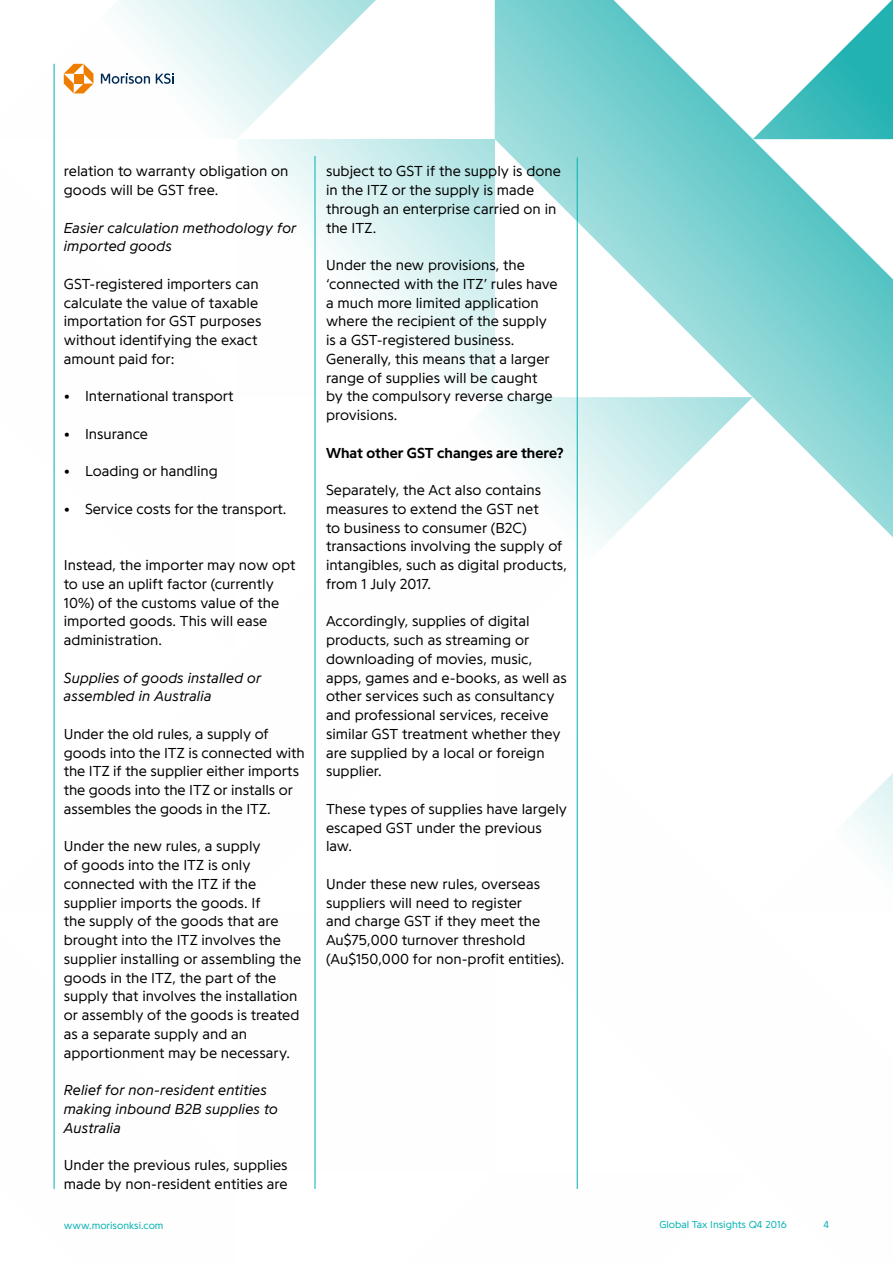
<style>
.page{position:relative;width:893px;height:1263px;background:#fff}
.page>*{position:absolute;margin:0;border:0;box-sizing:border-box;transform-origin:0 0}
.t1{font:300 15px/18.8px "Programme";color:#000}
.t2{font:italic 300 15px/18.8px "Programme";color:#000}
.t3{font:700 15px "Programme";letter-spacing:.005em;color:#000}
.t4{font:300 10.5px "Programme";color:#00b1b3}
</style>
<div class="page">
<svg style="left:53px;top:0;width:323px;height:139px"></svg>
<svg style="left:53px;top:148px;width:1px;height:507px"></svg>
<svg style="left:495px;top:0;width:398px;height:550px"></svg>
<svg style="left:753px;top:0;width:140px;height:139px"></svg>
<svg style="left:576px;top:655px;width:317px;height:534px"></svg>
<svg style="left:237px;top:139px;width:258px;height:258px"></svg>
<svg style="left:64px;top:64px;width:29px;height:29px"></svg>
<svg style="left:101px;top:73px;width:73px;height:11px"></svg>
<hr style="left:54px;top:64px;width:1px;height:1125px;background:#00b1b3">
<hr style="left:577px;top:158px;width:1px;height:1031px;background:#00b1b3">
<hr style="left:315px;top:156px;width:1px;height:1033px;background:#00b1b3">
<p class="t1" style="left:64px;top:161px;width:226px">relation to warranty obligation on goods will be GST free.</p>
<p class="t2" style="left:64px;top:218px;width:234px">Easier calculation methodology for imported goods</p>
<p class="t1" style="left:64px;top:274px;width:199px">GST-registered importers can calculate the value of taxable importation for GST purposes without identifying the exact amount paid for:</p>
<p class="t1" style="left:64px;top:386px;width:171px">• International transport</p>
<p class="t1" style="left:64px;top:424px;width:86px">• Insurance</p>
<p class="t1" style="left:64px;top:461px;width:156px">• Loading or handling</p>
<p class="t1" style="left:64px;top:499px;width:224px">• Service costs for the transport.</p>
<p class="t1" style="left:64px;top:555px;width:233px">Instead, the importer may now opt to use an uplift factor (currently<br>10%) of the customs value of the imported goods. This will ease administration.</p>
<p class="t2" style="left:64px;top:668px;width:199px">Supplies of goods installed or assembled in Australia</p>
<p class="t1" style="left:64px;top:724px;width:242px">Under the old rules, a supply of goods into the ITZ is connected with the ITZ if the supplier either imports the goods into the ITZ or installs or assembles the goods in the ITZ.</p>
<p class="t1" style="left:64px;top:836px;width:239px">Under the new rules, a supply<br>of goods into the ITZ is only connected with the ITZ if the supplier imports the goods. If<br>the supply of the goods that are brought into the ITZ involves the supplier installing or assembling the goods in the ITZ, the part of the supply that involves the installation or assembly of the goods is treated as a separate supply and an apportionment may be necessary.</p>
<p class="t2" style="left:64px;top:1080px;width:216px">Relief for non-resident entities making inbound B2B supplies to<br>Australia</p>
<p class="t1" style="left:64px;top:1155px;width:225px">Under the previous rules, supplies made by non-resident entities are</p>
<p class="t1" style="left:326px;top:161px;width:236px">subject to GST if the supply is done in the ITZ or the supply is made through an enterprise carried on in the ITZ.</p>
<p class="t1" style="left:326px;top:255px;width:233px">Under the new provisions, the ‘connected with the ITZ’ rules have a much more limited application where the recipient of the supply is a GST-registered business.<br>Generally, this means that a larger range of supplies will be caught by the compulsory reverse charge provisions.</p>
<p class="t3" style="left:326px;top:443px;width:239px">What other GST changes are there?</p>
<p class="t1" style="left:326px;top:480px;width:242px">Separately, the Act also contains measures to extend the GST net<br>to business to consumer (B2C) transactions involving the supply of intangibles, such as digital products, from 1 July 2017.</p>
<p class="t1" style="left:326px;top:611px;width:242px">Accordingly, supplies of digital products, such as streaming or downloading of movies, music, apps, games and e-books, as well as other services such as consultancy and professional services, receive similar GST treatment whether they are supplied by a local or foreign supplier.</p>
<p class="t1" style="left:326px;top:799px;width:242px">These types of supplies have largely escaped GST under the previous law.</p>
<p class="t1" style="left:326px;top:874px;width:240px">Under these new rules, overseas suppliers will need to register<br>and charge GST if they meet the<br>Au$75,000 turnover threshold (Au$150,000 for non-profit entities).</p>
<p class="t4" style="left:64px;top:1219px;width:101px">www.morisonksi.com</p>
<p class="t4" style="left:659px;top:1217px;width:129px">Global Tax Insights Q4 2016</p>
<p class="t4" style="left:823px;top:1217px;width:7px">4</p>
</div>
